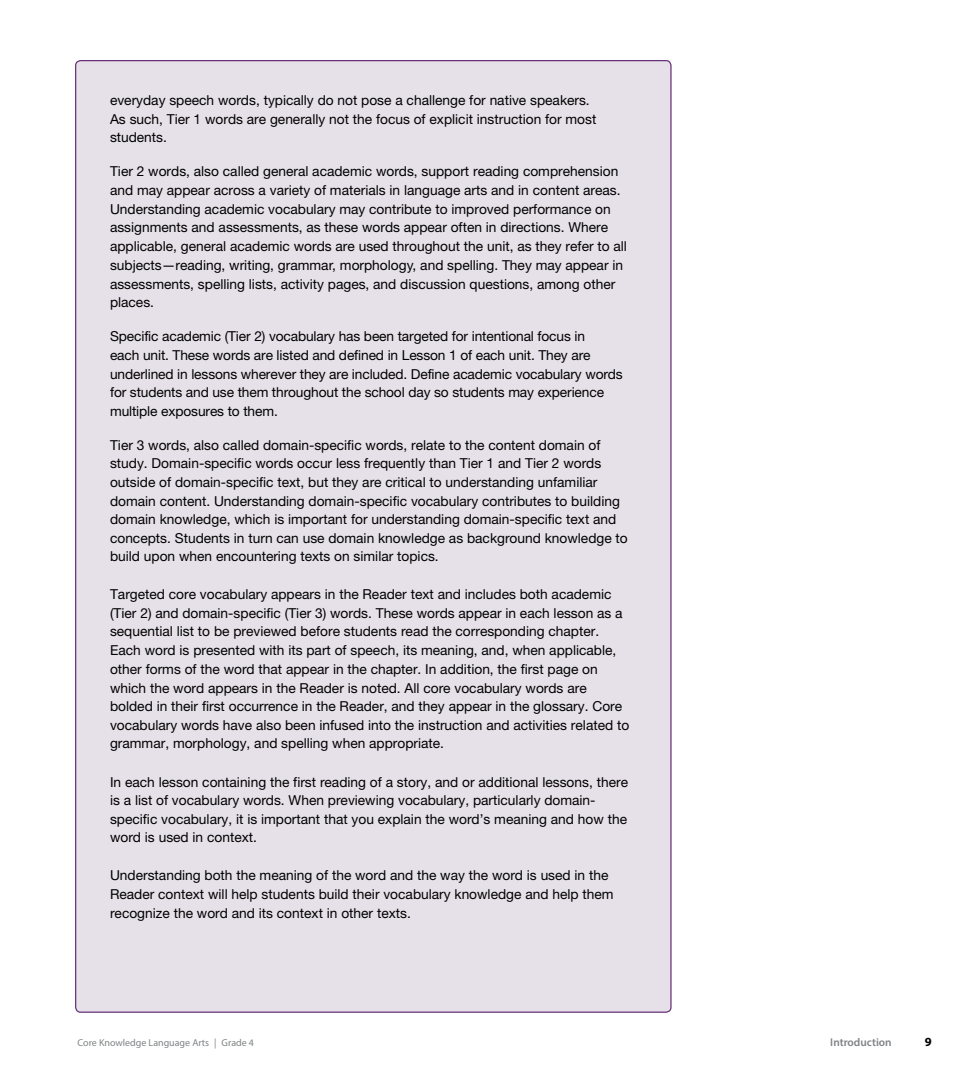
<style>
.page{position:relative;width:968px;height:1080px;background:#fff}
.page>*{position:absolute;margin:0;border:0;box-sizing:border-box;transform-origin:0 0}
.t1{font:13.75px/18.8px "Helvetica Neue LT Std";color:#000}
.t2{font:700 12.5px "Myriad Pro";color:#000}
.t3{font:600 11.25px "Myriad Pro";color:#808284}
.t4{font:10px "Myriad Pro";color:#808284}
</style>
<div class="page">
<div style="left:76px;top:61px;width:595px;height:951px;background:#e6e0e8;border-radius:5px"></div>
<p class="t1" style="left:110px;top:92px;width:488px">everyday speech words, typically do not pose a challenge for native speakers.<br>As such, Tier 1 words are generally not the focus of explicit instruction for most students.</p>
<p class="t1" style="left:110px;top:163px;width:518px">Tier 2 words, also called general academic words, support reading comprehension and may appear across a variety of materials in language arts and in content areas.<br>Understanding academic vocabulary may contribute to improved performance on assignments and assessments, as these words appear often in directions. Where applicable, general academic words are used throughout the unit, as they refer to all subjects—reading, writing, grammar, morphology, and spelling. They may appear in assessments, spelling lists, activity pages, and discussion questions, among other places.</p>
<p class="t1" style="left:110px;top:328px;width:514px">Specific academic (Tier 2) vocabulary has been targeted for intentional focus in<br>each unit. These words are listed and defined in Lesson 1 of each unit. They are underlined in lessons wherever they are included. Define academic vocabulary words for students and use them throughout the school day so students may experience multiple exposures to them.</p>
<p class="t1" style="left:110px;top:437px;width:519px">Tier 3 words, also called domain-specific words, relate to the content domain of study. Domain-specific words occur less frequently than Tier 1 and Tier 2 words outside of domain-specific text, but they are critical to understanding unfamiliar domain content. Understanding domain-specific vocabulary contributes to building domain knowledge, which is important for understanding domain-specific text and concepts. Students in turn can use domain knowledge as background knowledge to build upon when encountering texts on similar topics.</p>
<p class="t1" style="left:110px;top:585px;width:521px">Targeted core vocabulary appears in the Reader text and includes both academic (Tier 2) and domain-specific (Tier 3) words. These words appear in each lesson as a sequential list to be previewed before students read the corresponding chapter.<br>Each word is presented with its part of speech, its meaning, and, when applicable, other forms of the word that appear in the chapter. In addition, the first page on which the word appears in the Reader is noted. All core vocabulary words are bolded in their first occurrence in the Reader, and they appear in the glossary. Core vocabulary words have also been infused into the instruction and activities related to grammar, morphology, and spelling when appropriate.</p>
<p class="t1" style="left:110px;top:772px;width:519px;line-height:18.4px">In each lesson containing the first reading of a story, and or additional lessons, there is a list of vocabulary words. When previewing vocabulary, particularly domain&shy;specific vocabulary, it is important that you explain the word’s meaning and how the word is used in context.</p>
<p class="t1" style="left:110px;top:866px;width:505px">Understanding both the meaning of the word and the way the word is used in the<br>Reader context will help students build their vocabulary knowledge and help them recognize the word and its context in other texts.</p>
<p class="t4" style="left:78px;top:1039px;width:178px">Core Knowledge Language Arts | Grade 4</p>
<p class="t3" style="left:830px;top:1038px;width:63px">Introduction</p>
<p class="t2" style="left:924px;top:1035px;width:8px">9</p>
</div>
